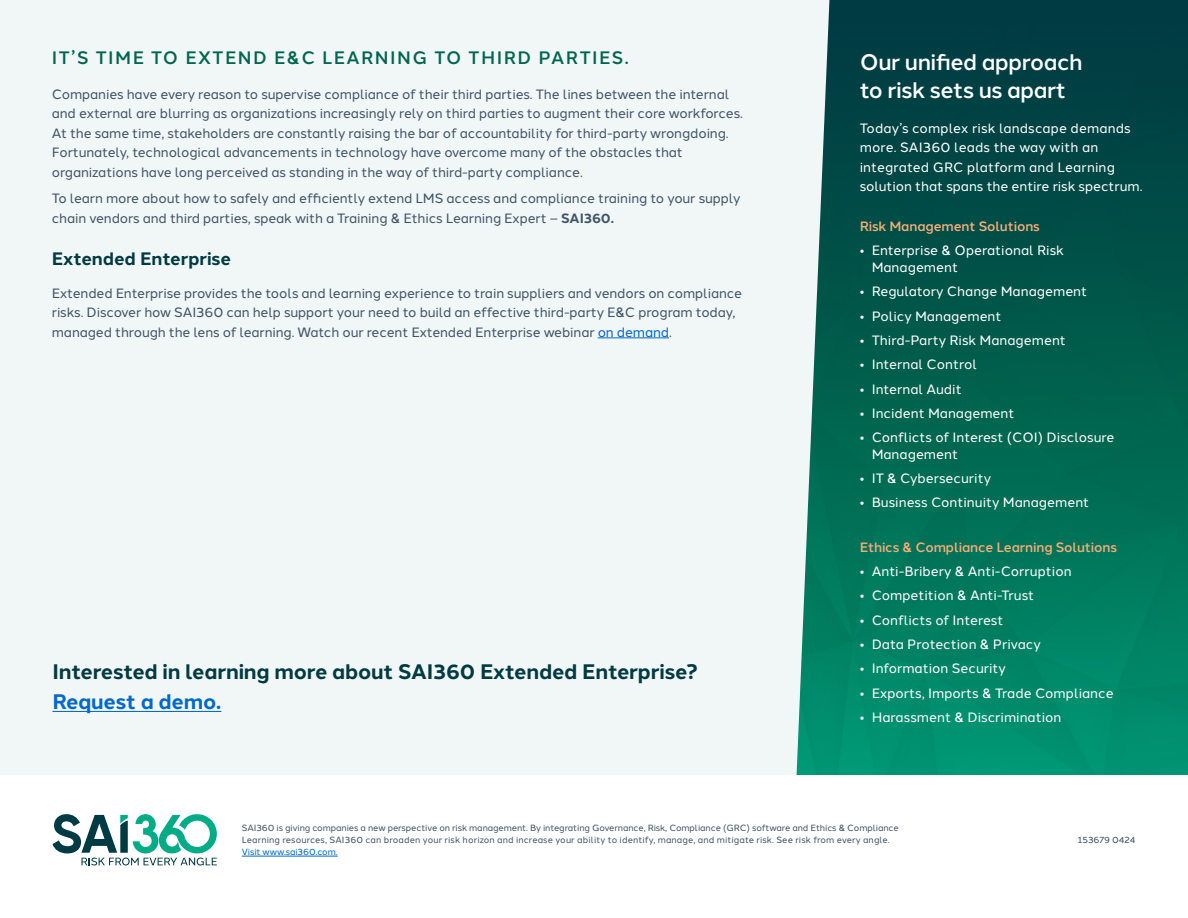
<style>
.page{position:relative;width:1188px;height:918px;background:#f1f6f6}
.page>*{position:absolute;margin:0;border:0;box-sizing:border-box;transform-origin:0 0}
.t1{font:500 22.5px/28.5px "Halcom";letter-spacing:-.02em;color:#fff}
.CTA{font:700 21px "Halcom";letter-spacing:-.01em;color:#003a42}
.CTA-2{font:700 21px "Halcom";letter-spacing:-.01em;color:#0069cb}
.t2{font:500 18px "Halcom";letter-spacing:.08em;color:#006650}
.t3{font:700 18px "Halcom";letter-spacing:-.005em;color:#003a42}
.Body{font:13.5px/19.5px "Halcom";letter-spacing:-.01em;color:#415569}
.Body-2{font:13.5px/19.5px "Halcom";color:#fff}
.Body-3{font:500 13.5px "Halcom";letter-spacing:-.01em;color:#f8ad76}
.Legal_text{font:9px/12px "Halcom";letter-spacing:-.01em;color:#415569}
.t4{font:9px "Halcom";letter-spacing:-.01em;color:#0069cb}
.s1{font-weight:700}
.s2{color:#0069cb}
</style>
<div class="page">
<img style="left:796px;top:0;width:392px;height:775px">
<div style="left:0;top:775px;width:1188px;height:143px;background:#fff"></div>
<hr style="left:242px;top:856px;width:96px;height:1px;background:#0069cb">
<svg style="left:52px;top:814px;width:165px;height:52px"></svg>
<hr style="left:598px;top:338px;width:71px;height:1px;background:#0069cb">
<hr style="left:52px;top:711px;width:169px;height:1px;background:#0069cb">
<h2 class="t2" style="left:52px;top:44px;width:578px">IT’S TIME TO EXTEND E&amp;C LEARNING TO THIRD PARTIES.</h2>
<p class="Body" style="left:52px;top:83px;width:693px">Companies have every reason to supervise compliance of their third parties. The lines between the internal and external are blurring as organizations increasingly rely on third parties to augment their core workforces.<br>At the same time, stakeholders are constantly raising the bar of accountability for third-party wrongdoing.<br>Fortunately, technological advancements in technology have overcome many of the obstacles that organizations have long perceived as standing in the way of third-party compliance.</p>
<p class="Body" style="left:52px;top:187px;width:690px">To learn more about how to safely and efficiently extend LMS access and compliance training to your supply chain vendors and third parties, speak with a Training &amp; Ethics Learning Expert – <span class="s1">SAI360.</span></p>
<h2 class="t3" style="left:52px;top:244px;width:181px">Extended Enterprise</h2>
<p class="Body" style="left:52px;top:282px;width:692px">Extended Enterprise provides the tools and learning experience to train suppliers and vendors on compliance risks. Discover how SAI360 can help support your need to build an effective third-party E&amp;C program today, managed through the lens of learning. Watch our recent Extended Enterprise webinar <span class="s2">on demand</span>.</p>
<p class="CTA" style="left:52px;top:654px;width:647px">Interested in learning more about SAI360 Extended Enterprise?</p>
<p class="CTA-2" style="left:52px;top:685px;width:170px">Request a demo.</p>
<h2 class="t1" style="left:860px;top:46px;width:225px">Our unified approach to risk sets us apart</h2>
<p class="Body-2" style="left:860px;top:117px;width:284px">Today’s complex risk landscape demands more. SAI360 leads the way with an integrated GRC platform and Learning solution that spans the entire risk spectrum.</p>
<p class="Body-3" style="left:860px;top:215px;width:182px">Risk Management Solutions</p>
<p class="Body-2" style="left:872px;top:241px;width:194px;line-height:16.5px;text-indent:-12px">• Enterprise &amp; Operational Risk<br>Management</p>
<p class="Body-2" style="left:860px;top:280px;width:229px">• Regulatory Change Management</p>
<p class="Body-2" style="left:860px;top:305px;width:143px">• Policy Management</p>
<p class="Body-2" style="left:860px;top:329px;width:208px">• Third-Party Risk Management</p>
<p class="Body-2" style="left:860px;top:353px;width:119px">• Internal Control</p>
<p class="Body-2" style="left:860px;top:378px;width:104px">• Internal Audit</p>
<p class="Body-2" style="left:860px;top:402px;width:156px">• Incident Management</p>
<p class="Body-2" style="left:872px;top:428px;width:244px;line-height:16.5px;text-indent:-12px">• Conflicts of Interest (COI) Disclosure<br>Management</p>
<p class="Body-2" style="left:860px;top:467px;width:133px">• IT &amp; Cybersecurity</p>
<p class="Body-2" style="left:860px;top:492px;width:231px">• Business Continuity Management</p>
<p class="Body-3" style="left:860px;top:536px;width:259px">Ethics &amp; Compliance Learning Solutions</p>
<p class="Body-2" style="left:860px;top:560px;width:213px">• Anti-Bribery &amp; Anti-Corruption</p>
<p class="Body-2" style="left:860px;top:585px;width:176px">• Competition &amp; Anti-Trust</p>
<p class="Body-2" style="left:860px;top:609px;width:145px">• Conflicts of Interest</p>
<p class="Body-2" style="left:860px;top:633px;width:183px">• Data Protection &amp; Privacy</p>
<p class="Body-2" style="left:860px;top:658px;width:148px">• Information Security</p>
<p class="Body-2" style="left:860px;top:682px;width:256px">• Exports, Imports &amp; Trade Compliance</p>
<p class="Body-2" style="left:860px;top:706px;width:203px">• Harassment &amp; Discrimination</p>
<p class="Legal_text" style="left:242px;top:821px;width:659px">SAI360 is giving companies a new perspective on risk management. By integrating Governance, Risk, Compliance (GRC) software and Ethics &amp; Compliance<br>Learning resources, SAI360 can broaden your risk horizon and increase your ability to identify, manage, and mitigate risk. See risk from every angle.</p>
<p class="t4" style="left:242px;top:845px;width:97px">Visit www.sai360.com.</p>
<p class="Legal_text" style="left:1078px;top:833px;width:59px">153679 0424</p>
</div>
